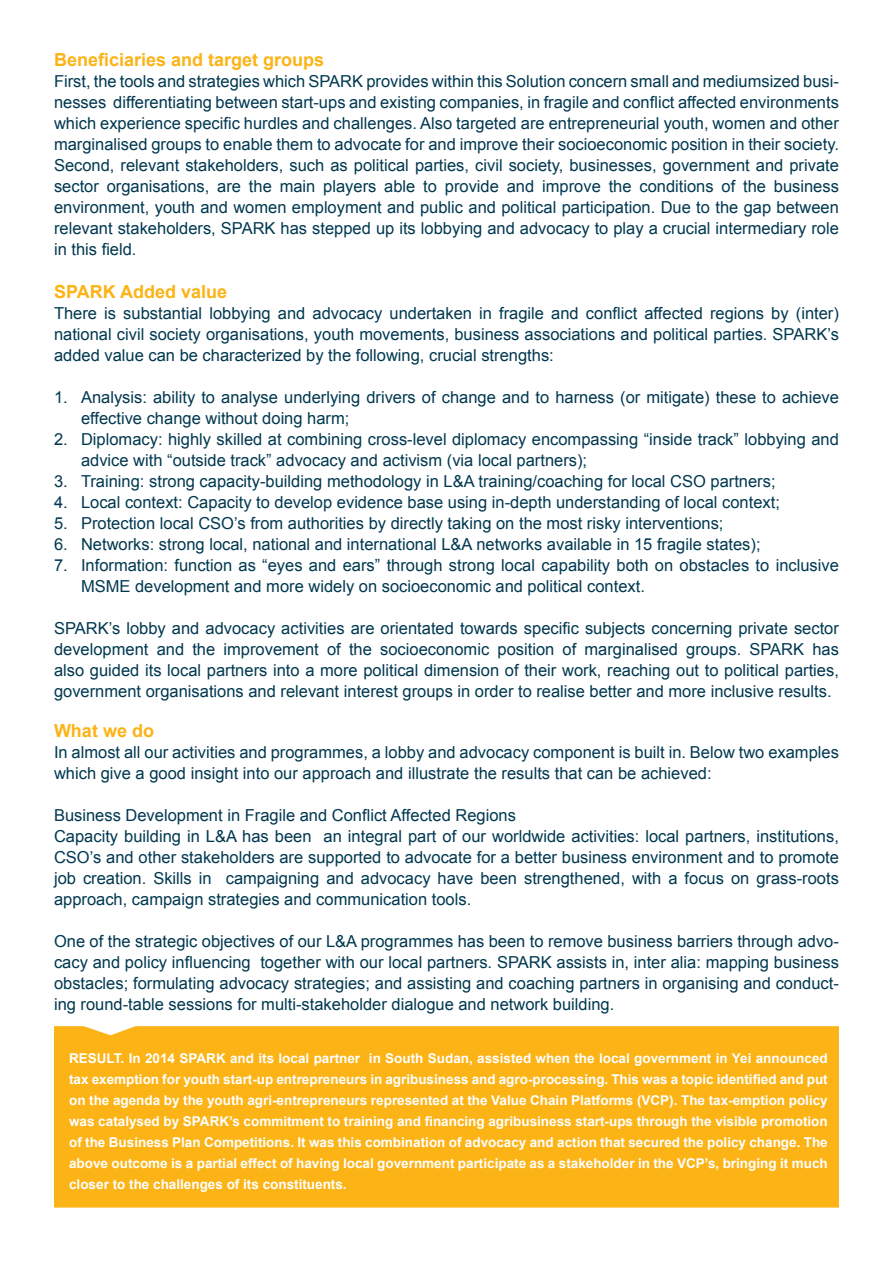
<style>
.page{position:relative;width:893px;height:1263px;background:#fff}
.page>*{position:absolute;margin:0;border:0;box-sizing:border-box;transform-origin:0 0}
.t1{font:700 18px "Arial";color:#fcb316}
.t2{font:16.5px/21px "Arial";color:#013850}
.t3{font:700 13.5px/21px "Arial";color:#fff;text-align:justify}
</style>
<div class="page">
<div style="left:54px;top:1026px;width:785px;height:181px;background:#fcb316"></div>
<p class="t1" style="left:54px;top:48px;width:272px">Beneficiaries and target groups</p>
<p class="t2" style="left:54px;top:71px;width:786px;text-align:justify">First, the tools and strategies which SPARK provides within this Solution concern small and mediumsized busi&shy;nesses differentiating between start-ups and existing companies, in fragile and conflict affected environments which experience specific hurdles and challenges. Also targeted are entrepreneurial youth, women and other marginalised groups to enable them to advocate for and improve their socioeconomic position in their society.<br>Second, relevant stakeholders, such as political parties, civil society, businesses, government and private sector organisations, are the main players able to provide and improve the conditions of the business environment, youth and women employment and public and political participation. Due to the gap between relevant stakeholders, SPARK has stepped up its lobbying and advocacy to play a crucial intermediary role in this field.</p>
<p class="t1" style="left:54px;top:280px;width:175px">SPARK Added value</p>
<p class="t2" style="left:54px;top:303px;width:786px;text-align:justify">There is substantial lobbying and advocacy undertaken in fragile and conflict affected regions by (inter) national civil society organisations, youth movements, business associations and political parties. SPARK’s added value can be characterized by the following, crucial strengths:</p>
<p class="t2" style="left:81px;top:387px;width:759px;text-indent:-27px">1. Analysis: ability to analyse underlying drivers of change and to harness (or mitigate) these to achieve effective change without doing harm;</p>
<p class="t2" style="left:81px;top:429px;width:759px;text-indent:-27px">2. Diplomacy: highly skilled at combining cross-level diplomacy encompassing “inside track” lobbying and advice with “outside track” advocacy and activism (via local partners);</p>
<p class="t2" style="left:54px;top:471px;width:723px">3. Training: strong capacity-building methodology in L&amp;A training/coaching for local CSO partners;</p>
<p class="t2" style="left:54px;top:492px;width:727px">4. Local context: Capacity to develop evidence base using in-depth understanding of local context;</p>
<p class="t2" style="left:54px;top:513px;width:671px">5. Protection local CSO’s from authorities by directly taking on the most risky interventions;</p>
<p class="t2" style="left:54px;top:534px;width:708px">6. Networks: strong local, national and international L&amp;A networks available in 15 fragile states);</p>
<p class="t2" style="left:81px;top:555px;width:759px;text-indent:-27px">7. Information: function as “eyes and ears” through strong local capability both on obstacles to inclusive<br>MSME development and more widely on socioeconomic and political context.</p>
<p class="t2" style="left:54px;top:618px;width:786px;text-align:justify">SPARK’s lobby and advocacy activities are orientated towards specific subjects concerning private sector development and the improvement of the socioeconomic position of marginalised groups. SPARK has also guided its local partners into a more political dimension of their work, reaching out to political parties, government organisations and relevant interest groups in order to realise better and more inclusive results.</p>
<p class="t1" style="left:54px;top:719px;width:102px">What we do</p>
<p class="t2" style="left:54px;top:742px;width:786px">In almost all our activities and programmes, a lobby and advocacy component is built in. Below two examples which give a good insight into our approach and illustrate the results that can be achieved:</p>
<p class="t2" style="left:54px;top:805px;width:786px">Business Development in Fragile and Conflict Affected Regions<br>Capacity building in L&amp;A has been an integral part of our worldwide activities: local partners, institutions, CSO’s and other stakeholders are supported to advocate for a better business environment and to promote job creation. Skills in campaigning and advocacy have been strengthened, with a focus on grass-roots approach, campaign strategies and communication tools.</p>
<p class="t2" style="left:54px;top:931px;width:786px;text-align:justify">One of the strategic objectives of our L&amp;A programmes has been to remove business barriers through advo&shy;cacy and policy influencing together with our local partners. SPARK assists in, inter alia: mapping business obstacles; formulating advocacy strategies; and assisting and coaching partners in organising and conduct&shy;ing round-table sessions for multi-stakeholder dialogue and network building.</p>
<p class="t3" style="left:69px;top:1048px;width:760px">RESULT. In 2014 SPARK and its local partner in South Sudan, assisted when the local government in Yei announced tax exemption for youth start-up entrepreneurs in agribusiness and agro-processing. This was a topic identified and put on the agenda by the youth agri-entrepreneurs represented at the Value Chain Platforms (VCP). The tax-emption policy was catalysed by SPARK’s commitment to training and financing agribusiness start-ups through the visible promotion of the Business Plan Competitions. It was this combination of advocacy and action that secured the policy change. The above outcome is a partial effect of having local government participate as a stakeholder in the VCP’s, bringing it much closer to the challenges of its constituents.</p>
</div>
